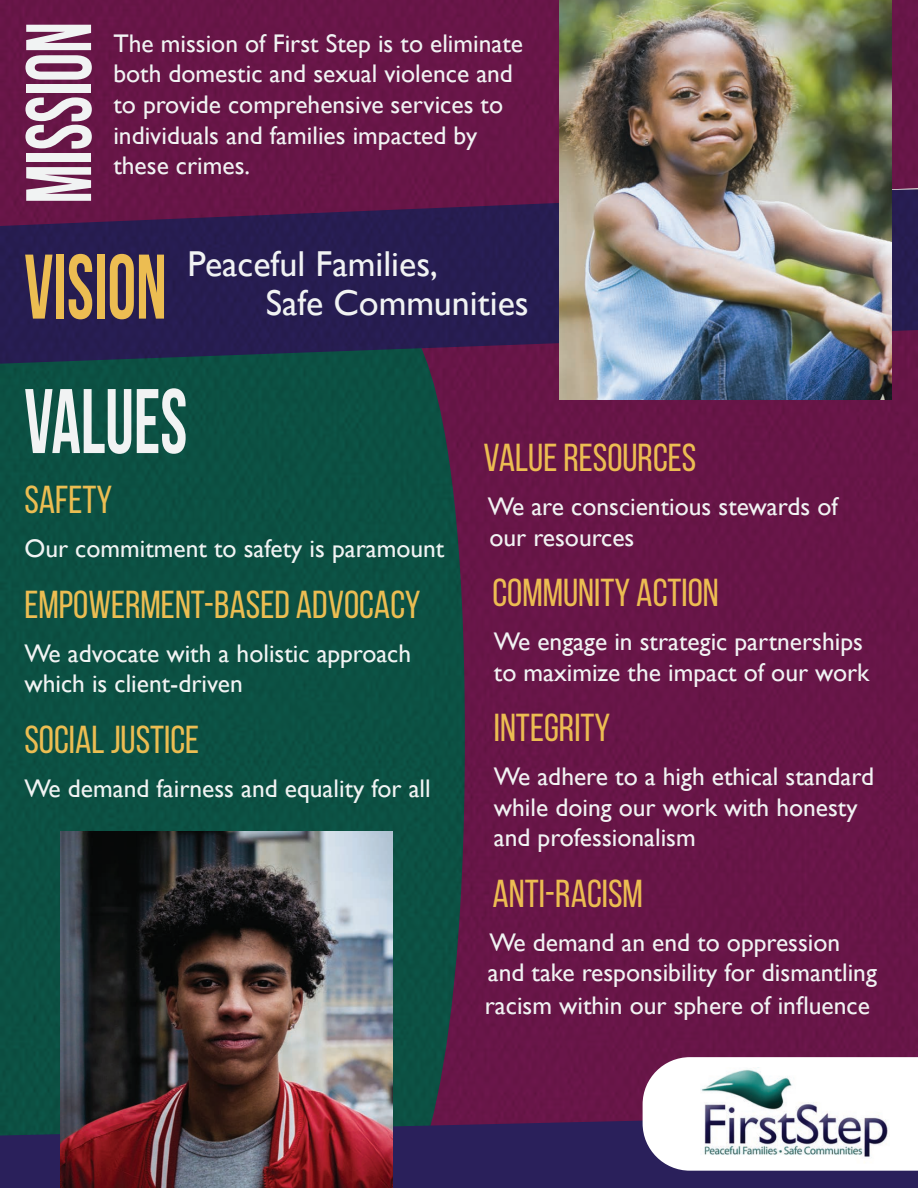
<style>
.page{position:relative;width:918px;height:1188px;background:#fff}
.page>*{position:absolute;margin:0;border:0;box-sizing:border-box;transform-origin:0 0}
.t1{font:700 92.7px "Bebas Neue";color:#f1f3f3;scale:.79 1}
.t2{font:700 91.5px "Bebas Neue";color:#f1f3f3;scale:.79 1}
.t3{font:700 91.5px "Bebas Neue";color:#ecbd52;scale:.79 1}
.t4{font:39px "Bebas Neue";color:#ecbd52}
.t5{font:36px/39px "Gill Sans";color:#f1f3f3}
.t6{font:25.5px/30.6px "Gill Sans";color:#f1f3f3}
</style>
<div class="page">
<img style="left:0;top:0;width:918px;height:1114px">
<svg style="left:0;top:1114px;width:918px;height:74px;background:#2c2258"></svg>
<img style="left:60px;top:831px;width:333px;height:357px">
<img style="left:559px;top:0;width:333px;height:399px">
<svg style="left:643px;top:1057px;width:275px;height:114px"></svg>
<img style="left:700px;top:1068px;width:189px;height:96px">
<h1 class="t1" style="left:8px;top:204px;width:232px;rotate:-90deg">MISSION</h1>
<p class="t6" style="left:113px;top:28px;width:411px">The mission of First Step is to eliminate both domestic and sexual violence and to provide comprehensive services to individuals and families impacted by these crimes.</p>
<h2 class="t3" style="left:24px;top:237px;width:182px">VISION</h2>
<h3 class="t5" style="left:266px;top:245px;width:265px;text-indent:-78px">Peaceful Families,<br>Safe Communities</h3>
<h2 class="t2" style="left:24px;top:371px;width:208px">VALUES</h2>
<h3 class="t4" style="left:24px;top:479px;width:90px">SAFETY</h3>
<p class="t6" style="left:24px;top:534px;width:422px">Our commitment to safety is paramount</p>
<h3 class="t4" style="left:24px;top:583px;width:398px">EMPOWERMENT-BASED ADVOCACY</h3>
<p class="t6" style="left:24px;top:638px;width:388px">We advocate with a holistic approach which is client-driven</p>
<h3 class="t4" style="left:24px;top:718px;width:176px">SOCIAL JUSTICE</h3>
<p class="t6" style="left:24px;top:773px;width:408px">We demand fairness and equality for all</p>
<h3 class="t4" style="left:483px;top:436px;width:215px">VALUE RESOURCES</h3>
<p class="t6" style="left:488px;top:492px;width:352px">We are conscientious stewards of our resources</p>
<h3 class="t4" style="left:492px;top:571px;width:228px">COMMUNITY ACTION</h3>
<p class="t6" style="left:494px;top:627px;width:377px">We engage in strategic partnerships to maximize the impact of our work</p>
<h3 class="t4" style="left:494px;top:706px;width:118px">INTEGRITY</h3>
<p class="t6" style="left:494px;top:762px;width:382px">We adhere to a high ethical standard while doing our work with honesty and professionalism</p>
<h3 class="t4" style="left:492px;top:872px;width:152px">ANTI-RACISM</h3>
<p class="t6" style="left:485px;top:927px;width:394px;line-height:31.5px">We demand an end to oppression and take responsibility for dismantling racism within our sphere of influence</p>
</div>
